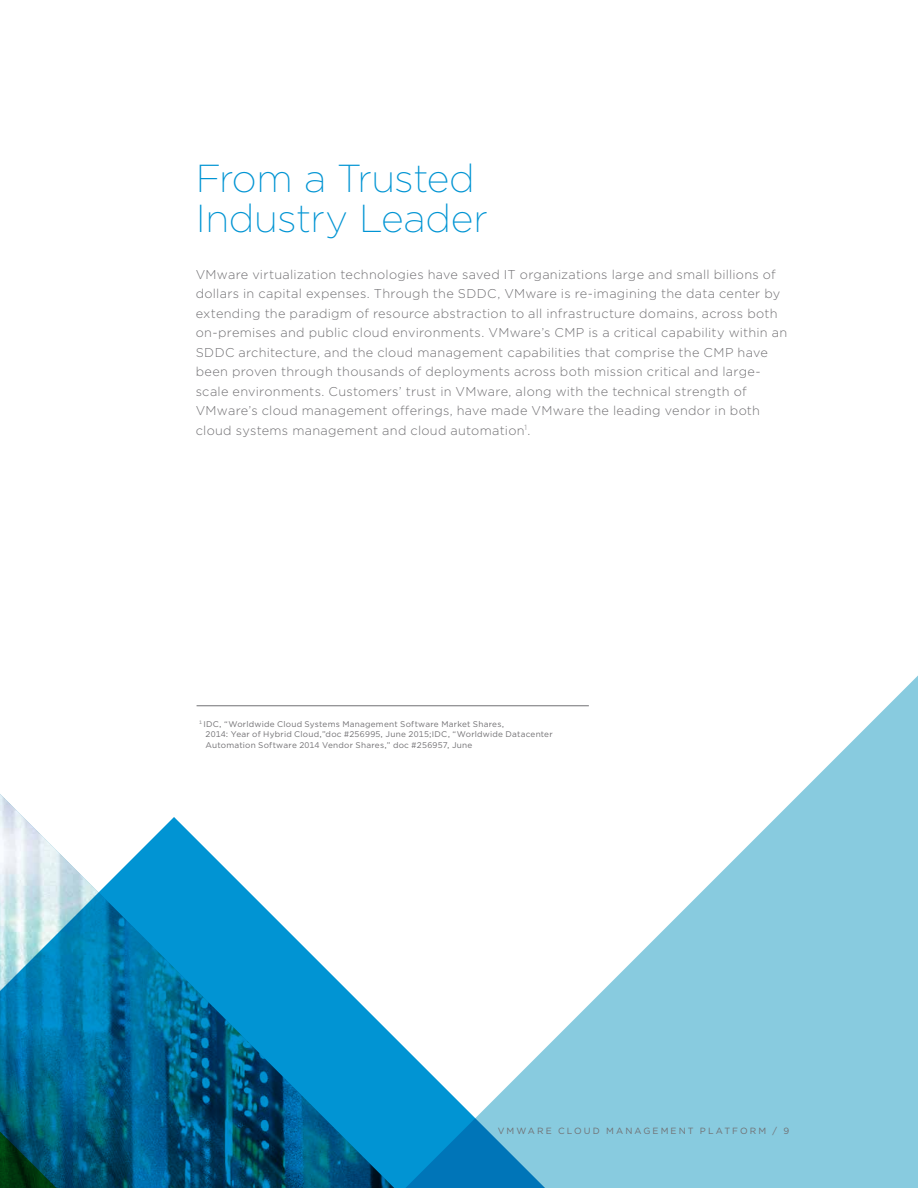
<style>
.page{position:relative;width:918px;height:1188px;background:#fff}
.page>*{position:absolute;margin:0;border:0;box-sizing:border-box;transform-origin:0 0}
.t1{font:200 39px/40.5px "Gotham";letter-spacing:-.01em;color:#0194d3}
.t2{font:300 12.75px/19.5px "Gotham";letter-spacing:.02em;color:#717073}
.t3{font:9px "Gotham";letter-spacing:.23em;color:#717073}
.t4{font:8.25px/10.5px "Gotham";letter-spacing:.03em;color:#717073}
</style>
<div class="page">
<svg style="left:458px;top:675px;width:460px;height:513px;fill:#88cbdf"></svg>
<svg style="left:0;top:817px;width:560px;height:371px"></svg>
<svg style="left:0;top:1034px;width:70px;height:154px;background:#005b75"></svg>
<hr style="left:197px;top:706px;width:392px;height:1px;background:#717073">
<h1 class="t1" style="left:196px;top:156px;width:293px">From a Trusted<br>Industry Leader</h1>
<p class="t2" style="left:196px;top:264px;width:593px">VMware virtualization technologies have saved IT organizations large and small billions of dollars in capital expenses. Through the SDDC, VMware is re-imagining the data center by extending the paradigm of resource abstraction to all infrastructure domains, across both on-premises and public cloud environments. VMware’s CMP is a critical capability within an SDDC architecture, and the cloud management capabilities that comprise the CMP have been proven through thousands of deployments across both mission critical and large&shy;scale environments. Customers’ trust in VMware, along with the technical strength of VMware’s cloud management offerings, have made VMware the leading vendor in both cloud systems management and cloud automation<sup>1</sup>.</p>
<p class="t4" style="left:206px;top:719px;width:349px;text-indent:-7px"><sup>1</sup> IDC, “Worldwide Cloud Systems Management Software Market Shares,<br>2014: Year of Hybrid Cloud,”doc #256995, June 2015;IDC, “Worldwide Datacenter<br>Automation Software 2014 Vendor Shares,” doc #256957, June</p>
<p class="t3" style="left:498px;top:1125px;width:293px">VMWARE CLOUD MANAGEMENT PLATFORM / 9</p>
</div>
